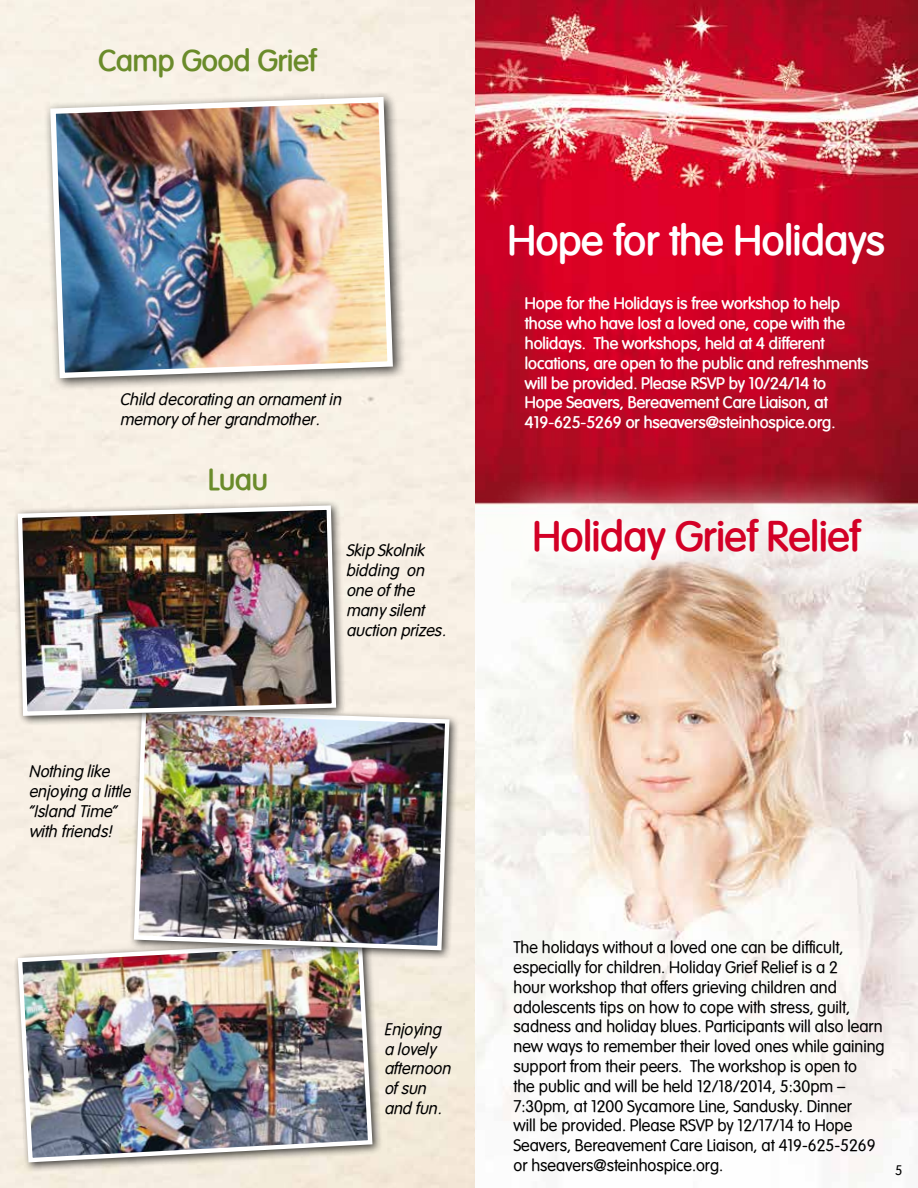
<style>
.page{position:relative;width:918px;height:1188px;background:#fff}
.page>*{position:absolute;margin:0;border:0;box-sizing:border-box;transform-origin:0 0}
.t1{font:700 42px "Vogel";color:#fff}
.t2{font:700 42px "Vogel";color:#d30026}
.t3{font:700 30px "Vogel";color:#6a8b2a}
.t4{font:16.5px/19.8px "Vogel Normal";color:#000}
.t5{font:700 16.5px/19.8px "Vogel";color:#fff}
.t6{font:italic 16.5px/19.8px "Vogel";color:#000}
.t7{font:13.5px "Vogel Normal";color:#000}
</style>
<div class="page">
<img style="left:475px;top:0;width:443px;height:1188px">
<div style="left:12px;top:935px;width:371px;height:238px;background:#000;opacity:.75"></div>
<img style="left:15px;top:938px;width:360px;height:227px">
<div style="left:129px;top:703px;width:331px;height:258px;background:#000;opacity:.75"></div>
<img style="left:132px;top:706px;width:320px;height:247px">
<div style="left:44px;top:91px;width:362px;height:300px;background:#000;opacity:.75"></div>
<img style="left:47px;top:94px;width:349px;height:287px">
<div style="left:12px;top:500px;width:335px;height:226px;background:#000;opacity:.75"></div>
<img style="left:16px;top:503px;width:322px;height:215px">
<div style="left:484px;top:469px;width:428px;height:140px;background:#fff;opacity:.75"></div>
<h2 class="t3" style="left:98px;top:43px;width:219px">Camp Good Grief</h2>
<p class="t6" style="left:121px;top:389px;width:223px">Child decorating an ornament in memory of her grandmother.</p>
<h2 class="t3" style="left:208px;top:462px;width:61px">Luau</h2>
<p class="t6" style="left:30px;top:762px;width:103px">Nothing like enjoying a little “Island Time” with friends!</p>
<p class="t6" style="left:347px;top:541px;width:101px">Skip Skolnik bidding on one of the many silent auction prizes.</p>
<p class="t6" style="left:385px;top:1019px;width:68px">Enjoying a lovely afternoon of sun and fun.</p>
<h1 class="t1" style="left:508px;top:215px;width:378px">Hope for the Holidays</h1>
<p class="t5" style="left:525px;top:293px;width:345px">Hope for the Holidays is free workshop to help those who have lost a loved one, cope with the holidays. The workshops, held at 4 different locations, are open to the public and refreshments will be provided. Please RSVP by 10/24/14 to<br>Hope Seavers, Bereavement Care Liaison, at 419-625-5269 or hseavers@steinhospice.org.</p>
<h1 class="t2" style="left:533px;top:511px;width:328px">Holiday Grief Relief</h1>
<p class="t4" style="left:514px;top:938px;width:373px">The holidays without a loved one can be difficult, especially for children. Holiday Grief Relief is a 2<br>hour workshop that offers grieving children and adolescents tips on how to cope with stress, guilt, sadness and holiday blues. Participants will also learn new ways to remember their loved ones while gaining support from their peers. The workshop is open to<br>the public and will be held 12/18/2014, 5:30pm – 7:30pm, at 1200 Sycamore Line, Sandusky. Dinner<br>will be provided. Please RSVP by 12/17/14 to Hope Seavers, Bereavement Care Liaison, at 419-625-5269 or hseavers@steinhospice.org.</p>
<p class="t7" style="left:895px;top:1162px;width:9px">5</p>
</div>
